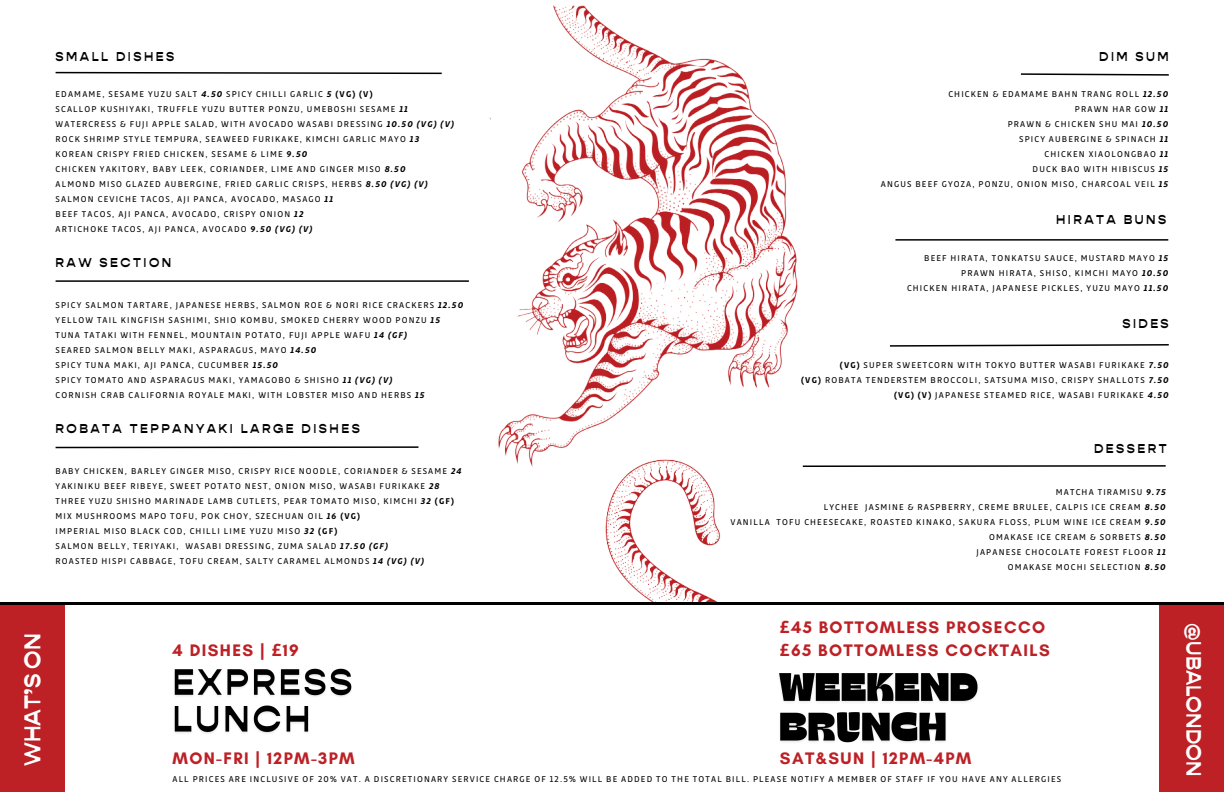
<style>
.page{position:relative;width:1224px;height:792px;background:#fff}
.page>*{position:absolute;margin:0;border:0;box-sizing:border-box;transform-origin:0 0}
.t1{font:700 23.2px "Gopher Display";color:#fff}
.t2{font:700 21.2px "Gopher Display";color:#fff}
.t3{font:700 17px/23.2px "Glacial Indifference";letter-spacing:.08em;color:#bd2025}
.t4{font:700 13px "Gopher Display";letter-spacing:.19em;color:#000}
.t5{font:9px "Drive";letter-spacing:.13em;color:#000}
.s1{font-weight:700;font-style:italic}
.s2{font-weight:700}
.s3{font-family:"Noto Sans"}
</style>
<div class="page">
<img style="left:489px;top:5px;width:309px;height:462px">
<img style="left:594px;top:446px;width:134px;height:156px">
<img style="left:779px;top:673px;width:199px;height:70px">
<div style="left:0;top:602px;width:65px;height:190px;background:#bd2025"></div>
<img style="left:174px;top:668px;width:178px;height:66px">
<div style="left:1159px;top:602px;width:65px;height:190px;background:#bd2025"></div>
<hr style="left:0;top:602px;width:1224px;height:3px;background:#000">
<hr style="left:895px;top:239px;width:273px;height:2px;background:#000">
<hr style="left:56px;top:280px;width:413px;height:2px;background:#000">
<svg style="left:1020px;top:73px;width:149px;height:3px"></svg>
<svg style="left:55px;top:71px;width:387px;height:4px"></svg>
<svg style="left:55px;top:446px;width:364px;height:3px"></svg>
<svg style="left:889px;top:344px;width:280px;height:3px"></svg>
<svg style="left:802px;top:465px;width:364px;height:2px"></svg>
<h5 class="t4" style="left:56px;top:48px;width:120px">SMALL DISHES</h5>
<p class="t5" style="left:56px;top:90px;width:319px">EDAMAME, SESAME YUZU SALT <span class="s1">4.50</span> SPICY CHILLI GARLIC <span class="s1">5</span> <span class="s2">(VG) (V)</span></p>
<p class="t5" style="left:56px;top:105px;width:354px">SCALLOP KUSHIYAKI, TRUFFLE YUZU BUTTER PONZU, UMEBOSHI SESAME <span class="s1">11</span></p>
<p class="t5" style="left:56px;top:120px;width:400px">WATERCRESS &amp; FUJI APPLE SALAD, WITH AVOCADO WASABI DRESSING <span class="s1">10.50 (VG) (V)</span></p>
<p class="t5" style="left:56px;top:135px;width:365px">ROCK SHRIMP STYLE TEMPURA, SEAWEED FURIKAKE, KIMCHI GARLIC MAYO <span class="s1">13</span></p>
<p class="t5" style="left:56px;top:150px;width:253px">KOREAN CRISPY FRIED CHICKEN, SESAME &amp; LIME <span class="s1">9.50</span></p>
<p class="t5" style="left:56px;top:165px;width:352px">CHICKEN YAKITORY, BABY LEEK, CORIANDER, LIME AND GINGER MISO <span class="s1">8.50</span></p>
<p class="t5" style="left:56px;top:180px;width:374px">ALMOND MISO GLAZED AUBERGINE, FRIED GARLIC CRISPS, HERBS <span class="s1">8.50 (VG) (V)</span></p>
<p class="t5" style="left:56px;top:195px;width:279px">SALMON CEVICHE TACOS, AJI PANCA, AVOCADO, MASAGO <span class="s1">11</span></p>
<p class="t5" style="left:56px;top:210px;width:249px">BEEF TACOS, AJI PANCA, AVOCADO, CRISPY ONION <span class="s1">12</span></p>
<p class="t5" style="left:56px;top:225px;width:258px">ARTICHOKE TACOS, AJI PANCA, AVOCADO <span class="s1">9.50 (VG) (V)</span></p>
<p class="t4" style="left:56px;top:255px;width:117px">RAW SECTION</p>
<p class="t5" style="left:56px;top:301px;width:409px">SPICY SALMON TARTARE, JAPANESE HERBS, SALMON ROE &amp; NORI RICE CRACKERS <span class="s1">12.50</span></p>
<p class="t5" style="left:56px;top:316px;width:386px">YELLOW TAIL KINGFISH SASHIMI, SHIO KOMBU, SMOKED CHERRY WOOD PONZU <span class="s1">15</span></p>
<p class="t5" style="left:56px;top:331px;width:353px">TUNA TATAKI WITH FENNEL, MOUNTAIN POTATO, FUJI APPLE WAFU <span class="s1">14 (GF)</span></p>
<p class="t5" style="left:56px;top:346px;width:262px">SEARED SALMON BELLY MAKI, ASPARAGUS, MAYO <span class="s1">14.50</span></p>
<p class="t5" style="left:56px;top:361px;width:224px">SPICY TUNA MAKI, AJI PANCA, CUCUMBER <span class="s1">15.50</span></p>
<p class="t5" style="left:56px;top:376px;width:338px">SPICY TOMATO AND ASPARAGUS MAKI, YAMAGOBO &amp; SHISHO <span class="s1">11 (VG) (V)</span></p>
<p class="t5" style="left:56px;top:391px;width:370px">CORNISH CRAB CALIFORNIA ROYALE MAKI, WITH LOBSTER MISO AND HERBS <span class="s1">15</span></p>
<p class="t4" style="left:56px;top:420px;width:306px">ROBATA TEPPANYAKI LARGE DISHES</p>
<p class="t5" style="left:56px;top:467px;width:408px">BABY CHICKEN, BARLEY GINGER MISO, CRISPY RICE NOODLE, CORIANDER &amp; SESAME <span class="s1">24</span></p>
<p class="t5" style="left:56px;top:482px;width:386px">YAKINIKU BEEF RIBEYE, SWEET POTATO NEST, ONION MISO, WASABI FURIKAKE <span class="s1">28</span></p>
<h5 class="t5" style="left:56px;top:497px;width:400px">THREE YUZU SHISHO MARINADE LAMB CUTLETS, PEAR TOMATO MISO, KIMCHI <span class="s1">32</span> <span class="s2">(GF)</span></h5>
<p class="t5" style="left:56px;top:512px;width:306px">MIX MUSHROOMS MAPO TOFU, POK CHOY, SZECHUAN OIL <span class="s1">16</span> <span class="s2">(VG)</span></p>
<p class="t5" style="left:56px;top:527px;width:283px">IMPERIAL MISO BLACK COD, CHILLI LIME YUZU MISO <span class="s1">32</span> <span class="s2">(GF)</span></p>
<p class="t5" style="left:56px;top:542px;width:334px">SALMON BELLY, TERIYAKI, WASABI DRESSING, ZUMA SALAD <span class="s1">17.50 (GF)</span></p>
<h5 class="t5" style="left:56px;top:557px;width:370px">ROASTED HISPI CABBAGE, TOFU CREAM, SALTY CARAMEL ALMONDS <span class="s1">14 (VG) (V)</span></h5>
<p class="t4" style="left:1099px;top:48px;width:71px">DIM SUM</p>
<p class="t5" style="left:948px;top:90px;width:221px">CHICKEN &amp; EDAMAME BAHN TRANG ROLL <span class="s1">12.50</span></p>
<p class="t5" style="left:1075px;top:105px;width:95px">PRAWN HAR GOW <span class="s1">11</span></p>
<h5 class="t5" style="left:1008px;top:120px;width:162px">PRAWN &amp; CHICKEN SHU MAI <span class="s1">10.50</span></h5>
<p class="t5" style="left:1019px;top:135px;width:151px">SPICY AUBERGINE &amp; SPINACH <span class="s1">11</span></p>
<p class="t5" style="left:1044px;top:150px;width:125px">CHICKEN XIAOLONGBAO <span class="s1">11</span></p>
<p class="t5" style="left:1033px;top:165px;width:137px">DUCK BAO WITH HIBISCUS <span class="s1">15</span></p>
<p class="t5" style="left:881px;top:180px;width:289px">ANGUS BEEF GYOZA, PONZU, ONION MISO, CHARCOAL VEIL <span class="s1">15</span></p>
<p class="t4" style="left:1056px;top:211px;width:112px">HIRATA BUNS</p>
<p class="t5" style="left:924px;top:255px;width:246px">BEEF HIRATA, TONKATSU SAUCE, MUSTARD MAYO <span class="s1">15</span></p>
<p class="t5" style="left:961px;top:270px;width:208px">PRAWN HIRATA, SHISO, KIMCHI MAYO <span class="s1">10.50</span></p>
<h5 class="t5" style="left:907px;top:285px;width:263px">CHICKEN HIRATA, JAPANESE PICKLES, YUZU MAYO <span class="s1">11.50</span></h5>
<p class="t4" style="left:1122px;top:316px;width:48px">SIDES</p>
<p class="t5" style="left:840px;top:361px;width:330px"><span class="s2">(VG)</span> SUPER SWEETCORN WITH TOKYO BUTTER WASABI FURIKAKE <span class="s1">7.50</span></p>
<p class="t5" style="left:801px;top:376px;width:369px"><span class="s2">(VG)</span> ROBATA TENDERSTEM BROCCOLI, SATSUMA MISO, CRISPY SHALLOTS <span class="s1">7.50</span></p>
<p class="t5" style="left:894px;top:391px;width:276px"><span class="s2">(VG) (V)</span> JAPANESE STEAMED RICE, WASABI FURIKAKE <span class="s1">4.50</span></p>
<h3 class="t4" style="left:1094px;top:440px;width:74px">DESSERT</h3>
<h4 class="t5" style="left:1056px;top:488px;width:111px">MATCHA TIRAMISU <span class="s1">9.75</span></h4>
<p class="t5" style="left:824px;top:503px;width:343px">LYCHEE JASMINE &amp; RASPBERRY, CREME BRULEE, CALPIS ICE CREAM <span class="s1">8.50</span></p>
<h4 class="t5" style="left:730px;top:518px;width:437px">VANILLA TOFU CHEESECAKE, ROASTED KINAKO, SAKURA FLOSS, PLUM WINE ICE CREAM <span class="s1">9.50</span></h4>
<h4 class="t5" style="left:989px;top:533px;width:178px">OMAKASE ICE CREAM &amp; SORBETS <span class="s1">8.50</span></h4>
<h4 class="t5" style="left:976px;top:548px;width:191px">JAPANESE CHOCOLATE FOREST FLOOR <span class="s1">11</span></h4>
<p class="t5" style="left:1008px;top:563px;width:159px">OMAKASE MOCHI SELECTION <span class="s1">8.50</span></p>
<p class="t1" style="left:18px;top:766px;width:134px;rotate:-90deg">WHAT’S ON</p>
<p class="t3" style="left:172px;top:639px;width:128px">4 DISHES | <span class="s3">£</span>19</p>
<p class="t3" style="left:172px;top:746px;width:184px">MON-FRI | 12PM-3PM</p>
<p class="t3" style="left:780px;top:615px;width:271px"><span class="s3">£</span>45 BOTTOMLESS PROSECCO <span class="s3">£</span>65 BOTTOMLESS COCKTAILS</p>
<p class="t3" style="left:780px;top:746px;width:193px">SAT&amp;SUN | 12PM-4PM</p>
<h3 class="t5" style="left:172px;top:775px;width:890px">ALL PRICES ARE INCLUSIVE OF 20% VAT. A DISCRETIONARY SERVICE CHARGE OF 12.5% WILL BE ADDED TO THE TOTAL BILL. PLEASE NOTIFY A MEMBER OF STAFF IF YOU HAVE ANY ALLERGIES</h3>
<p class="t2" style="left:1207px;top:623px;width:154px;rotate:90deg">@UBALONDON</p>
</div>
